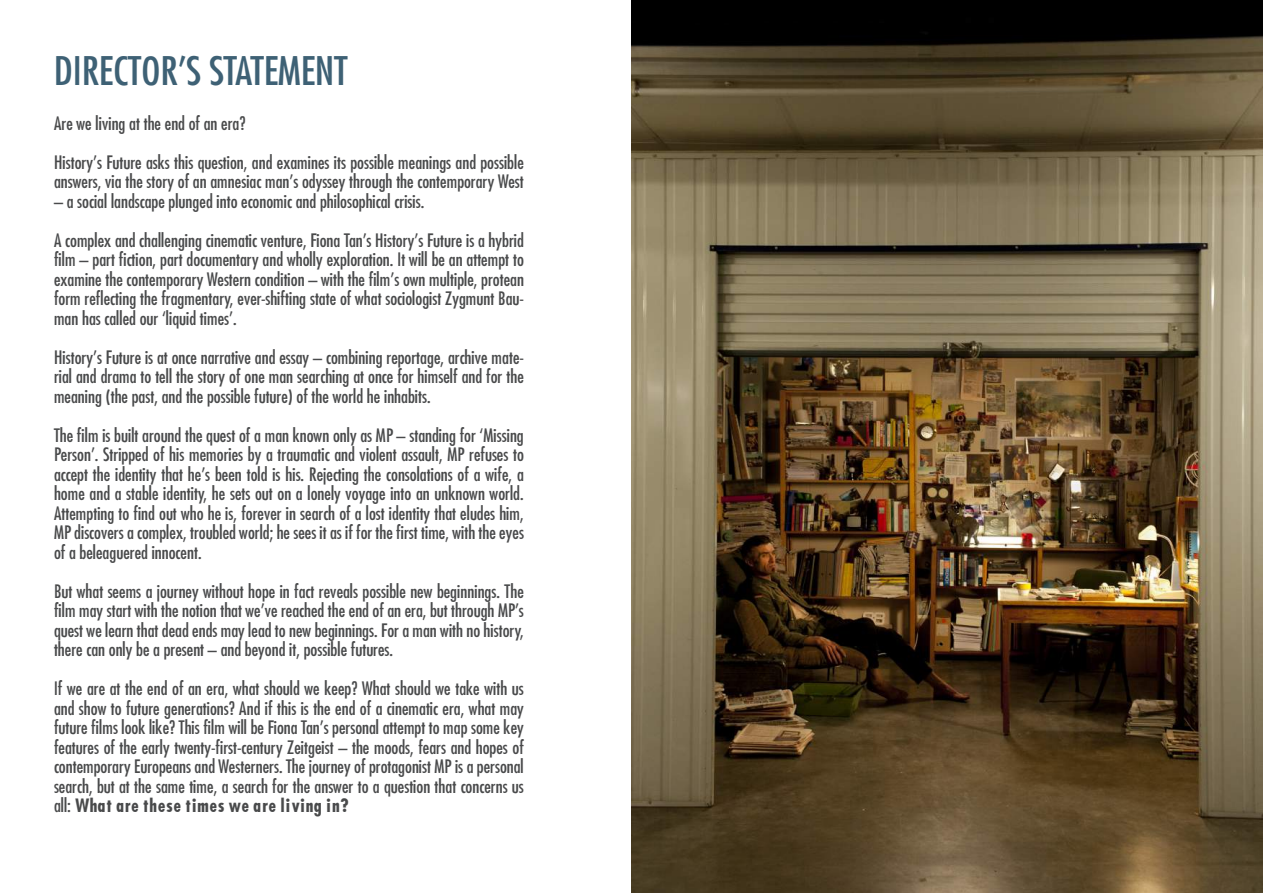
<style>
.page{position:relative;width:1263px;height:893px;background:#fff}
.page>*{position:absolute;margin:0;border:0;box-sizing:border-box;transform-origin:0 0}
.t1{font:condensed 38.25px "Futura";color:#3e6175;scale:1.07 1}
.t2{font:condensed 18px/19.5px "Futura";color:#494a4b;text-align:justify}
.t3{font:700 18px "Futura Cond";color:#494a4b}
.s1{font-family:"Futura";font-weight:400;font-stretch:condensed}
</style>
<div class="page">
<img style="left:631px;top:0;width:632px;height:893px">
<h1 class="t1" style="left:54px;top:47px;width:276px">DIRECTOR’S STATEMENT</h1>
<p class="t2" style="left:54px;top:103px;width:471px;line-height:39px">Are we living at the end of an era?<br>History’s Future asks this question, and examines its possible meanings and possible</p>
<p class="t2" style="left:54px;top:171px;width:471px">answers, via the story of an amnesiac man’s odyssey through the contemporary West</p>
<p class="t2" style="left:54px;top:181px;width:471px;line-height:39px">– a social landscape plunged into economic and philosophical crisis.<br>A complex and challenging cinematic venture, Fiona Tan’s History’s Future is a hybrid</p>
<p class="t2" style="left:54px;top:249px;width:471px">film – part fiction, part documentary and wholly exploration. It will be an attempt to examine the contemporary Western condition – with the film’s own multiple, protean form reflecting the fragmentary, ever-shifting state of what sociologist Zygmunt Bau&shy;man has called our ‘liquid times’.</p>
<p class="t2" style="left:54px;top:347px;width:471px">History’s Future is at once narrative and essay – combining reportage, archive mate&shy;rial and drama to tell the story of one man searching at once for himself and for the meaning (the past, and the possible future) of the world he inhabits.</p>
<p class="t2" style="left:54px;top:425px;width:471px">The film is built around the quest of a man known only as MP – standing for ‘Missing Person’. Stripped of his memories by a traumatic and violent assault, MP refuses to accept the identity that he’s been told is his. Rejecting the consolations of a wife, a home and a stable identity, he sets out on a lonely voyage into an unknown world.<br>Attempting to find out who he is, forever in search of a lost identity that eludes him, MP discovers a complex, troubled world; he sees it as if for the first time, with the eyes of a beleaguered innocent.</p>
<p class="t2" style="left:54px;top:581px;width:471px">But what seems a journey without hope in fact reveals possible new beginnings. The film may start with the notion that we’ve reached the end of an era, but through MP’s quest we learn that dead ends may lead to new beginnings. For a man with no history, there can only be a present – and beyond it, possible futures.</p>
<p class="t2" style="left:54px;top:678px;width:471px">If we are at the end of an era, what should we keep? What should we take with us and show to future generations? And if this is the end of a cinematic era, what may future films look like? This film will be Fiona Tan’s personal attempt to map some key features of the early twenty-first-century Zeitgeist – the moods, fears and hopes of contemporary Europeans and Westerners. The journey of protagonist MP is a personal search, but at the same time, a search for the answer to a question that concerns us</p>
<p class="t3" style="left:54px;top:794px;width:297px"><span class="s1">all:</span> What are these times we are living in?</p>
</div>
